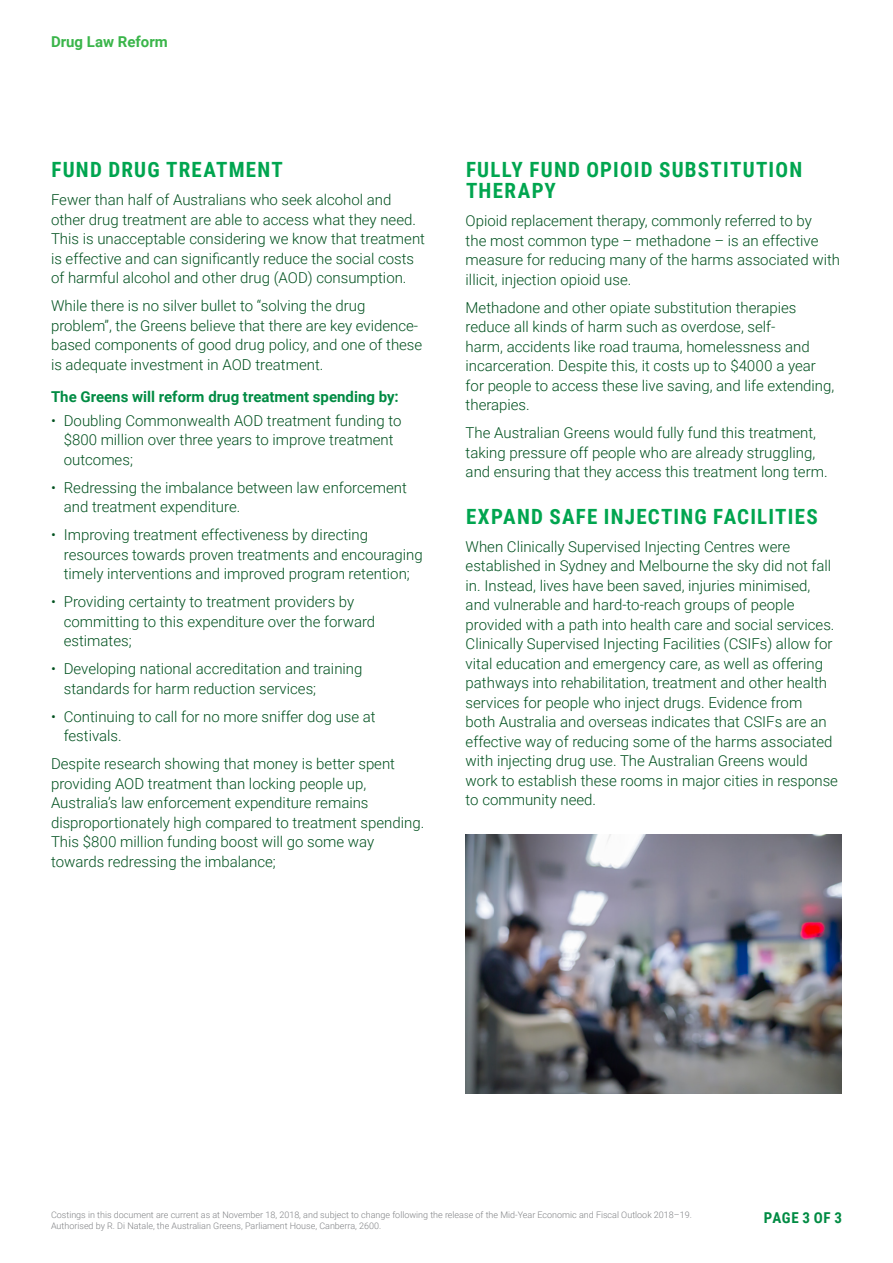
<style>
.page{position:relative;width:893px;height:1263px;background:#fff}
.page>*{position:absolute;margin:0;border:0;box-sizing:border-box;transform-origin:0 0}
.Initiative_Sub_Headi{font:700 21px/21px "Roboto Condensed";letter-spacing:.06em;color:#00a54f}
.Initiative_Body_Text{font:300 15px/19.5px "Roboto";color:#00511f}
.Initiative_List_Head{font:700 15px "Roboto";color:#008b43}
.t1{font:700 15px "Roboto";color:#3ab54a}
.t2{font:700 15px "Roboto Condensed";letter-spacing:.04em;color:#008b43}
.t3{font:300 9px/10.8px "Roboto";color:#808285}
</style>
<div class="page">
<img style="left:466px;top:834px;width:376px;height:260px">
<p class="t1" style="left:51px;top:31px;width:118px">Drug Law Reform</p>
<h3 class="Initiative_Sub_Headi" style="left:51px;top:159px;width:233px">FUND DRUG TREATMENT</h3>
<p class="Initiative_Body_Text" style="left:51px;top:190px;width:376px">Fewer than half of Australians who seek alcohol and other drug treatment are able to access what they need.<br>This is unacceptable considering we know that treatment is effective and can significantly reduce the social costs of harmful alcohol and other drug (AOD) consumption.</p>
<p class="Initiative_Body_Text" style="left:51px;top:296px;width:373px">While there is no silver bullet to “solving the drug problem”, the Greens believe that there are key evidence&shy;based components of good drug policy, and one of these is adequate investment in AOD treatment.</p>
<p class="Initiative_List_Head" style="left:51px;top:386px;width:349px">The Greens will reform drug treatment spending by:</p>
<p class="Initiative_Body_Text" style="left:64px;top:410px;width:339px;text-indent:-13px">• Doubling Commonwealth AOD treatment funding to $800 million over three years to improve treatment outcomes;</p>
<p class="Initiative_Body_Text" style="left:64px;top:477px;width:344px;text-indent:-13px">• Redressing the imbalance between law enforcement and treatment expenditure.</p>
<p class="Initiative_Body_Text" style="left:64px;top:525px;width:361px;text-indent:-13px">• Improving treatment effectiveness by directing resources towards proven treatments and encouraging timely interventions and improved program retention;</p>
<p class="Initiative_Body_Text" style="left:64px;top:592px;width:313px;text-indent:-13px">• Providing certainty to treatment providers by committing to this expenditure over the forward estimates;</p>
<p class="Initiative_Body_Text" style="left:64px;top:659px;width:300px;text-indent:-13px">• Developing national accreditation and training standards for harm reduction services;</p>
<p class="Initiative_Body_Text" style="left:64px;top:706px;width:313px;text-indent:-13px">• Continuing to call for no more sniffer dog use at festivals.</p>
<p class="Initiative_Body_Text" style="left:51px;top:754px;width:375px">Despite research showing that money is better spent providing AOD treatment than locking people up, Australia’s law enforcement expenditure remains disproportionately high compared to treatment spending.<br>This $800 million funding boost will go some way towards redressing the imbalance;</p>
<h3 class="Initiative_Sub_Headi" style="left:466px;top:159px;width:338px">FULLY FUND OPIOID SUBSTITUTION<br>THERAPY</h3>
<p class="Initiative_Body_Text" style="left:466px;top:211px;width:376px">Opioid replacement therapy, commonly referred to by<br>the most common type – methadone – is an effective measure for reducing many of the harms associated with illicit, injection opioid use.</p>
<p class="Initiative_Body_Text" style="left:466px;top:297px;width:370px">Methadone and other opiate substitution therapies reduce all kinds of harm such as overdose, self-<br>harm, accidents like road trauma, homelessness and incarceration. Despite this, it costs up to $4000 a year for people to access these live saving, and life extending, therapies.</p>
<p class="Initiative_Body_Text" style="left:466px;top:423px;width:363px">The Australian Greens would fully fund this treatment, taking pressure off people who are already struggling, and ensuring that they access this treatment long term.</p>
<h3 class="Initiative_Sub_Headi" style="left:466px;top:505px;width:353px">EXPAND SAFE INJECTING FACILITIES</h3>
<p class="Initiative_Body_Text" style="left:466px;top:536px;width:374px">When Clinically Supervised Injecting Centres were established in Sydney and Melbourne the sky did not fall in. Instead, lives have been saved, injuries minimised, and vulnerable and hard-to-reach groups of people provided with a path into health care and social services.<br>Clinically Supervised Injecting Facilities (CSIFs) allow for vital education and emergency care, as well as offering pathways into rehabilitation, treatment and other health services for people who inject drugs. Evidence from<br>both Australia and overseas indicates that CSIFs are an effective way of reducing some of the harms associated with injecting drug use. The Australian Greens would work to establish these rooms in major cities in response to community need.</p>
<p class="t3" style="left:51px;top:1209px;width:642px">Costings in this document are current as at November 18, 2018, and subject to change following the release of the Mid-Year Economic and Fiscal Outlook 2018–19.<br>Authorised by R. Di Natale, the Australian Greens, Parliament House, Canberra, 2600.</p>
<p class="t2" style="left:764px;top:1207px;width:80px">PAGE 3 OF 3</p>
</div>
